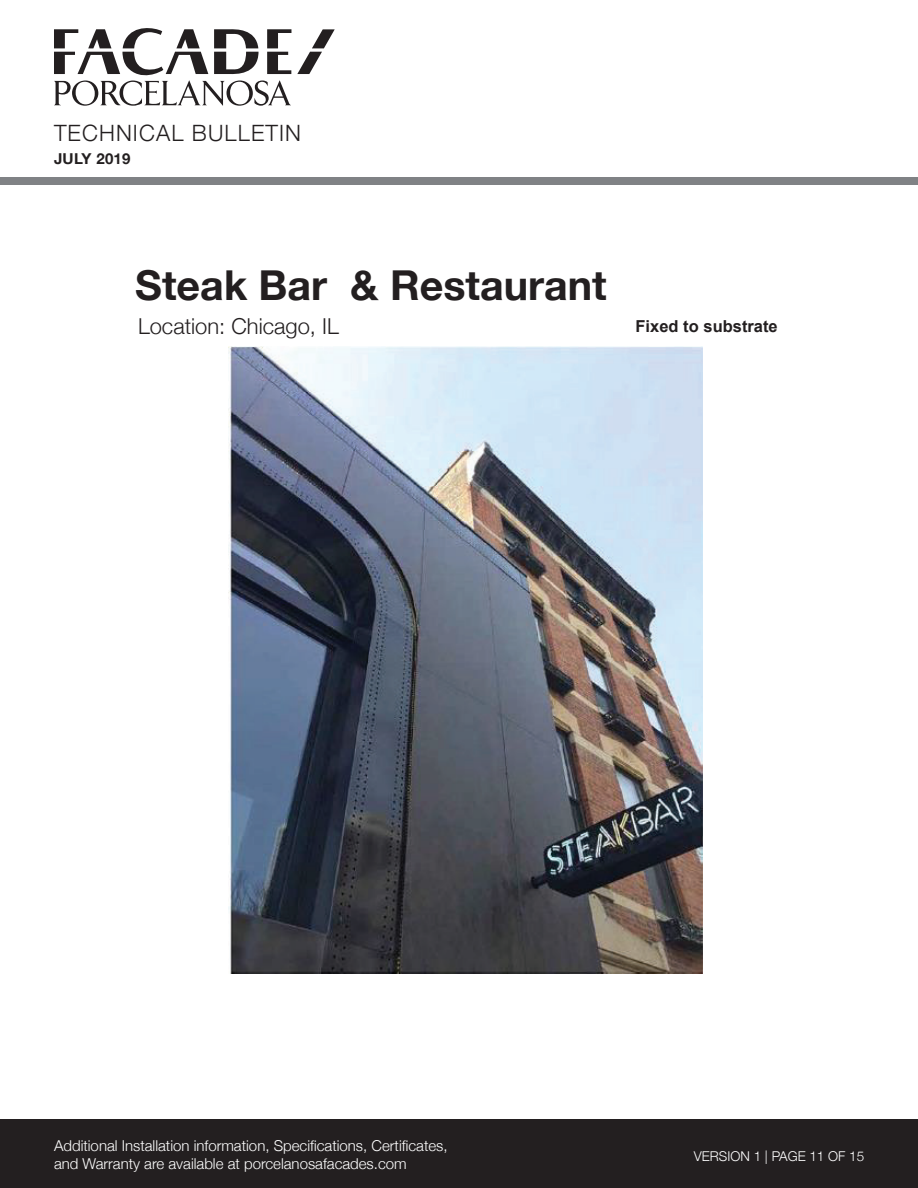
<style>
.page{position:relative;width:918px;height:1188px;background:#fff}
.page>*{position:absolute;margin:0;border:0;box-sizing:border-box;transform-origin:0 0}
.t1{font:700 41.25px "Helvetica Neue";color:#231f20}
.t2{font:300 22.5px "Helvetica Neue";letter-spacing:.05em;color:#231f20}
.t3{font:300 21.9px "Helvetica Neue";color:#231f20}
.t4{font:700 16.5px "Arial";color:#231f20}
.t5{font:300 15px/18px "Helvetica Neue";color:#fff}
.t6{font:700 15px "Helvetica Neue";letter-spacing:.02em;color:#231f20}
.t7{font:300 13.5px "Helvetica Neue";color:#fff}
</style>
<div class="page">
<div style="left:0;top:178px;width:918px;height:7px;background:#808285"></div>
<div style="left:0;top:1119px;width:918px;height:69px;background:#231f20"></div>
<svg style="left:297px;top:29px;width:38px;height:45px"></svg>
<svg style="left:54px;top:28px;width:237px;height:78px"></svg>
<img style="left:229px;top:347px;width:474px;height:626px">
<h2 class="t2" style="left:54px;top:120px;width:249px">TECHNICAL BULLETIN</h2>
<p class="t6" style="left:54px;top:149px;width:78px">JULY 2019</p>
<h1 class="t1" style="left:135px;top:260px;width:473px">Steak Bar &amp; Restaurant</h1>
<h3 class="t3" style="left:138px;top:313px;width:202px">Location: Chicago, IL</h3>
<p class="t4" style="left:636px;top:315px;width:144px">Fixed to substrate</p>
<p class="t5" style="left:54px;top:1136px;width:395px">Additional Installation information, Specifications, Certificates, and Warranty are available at porcelanosafacades.com</p>
<p class="t7" style="left:694px;top:1148px;width:172px">VERSION 1 | PAGE 11 OF 15</p>
</div>
